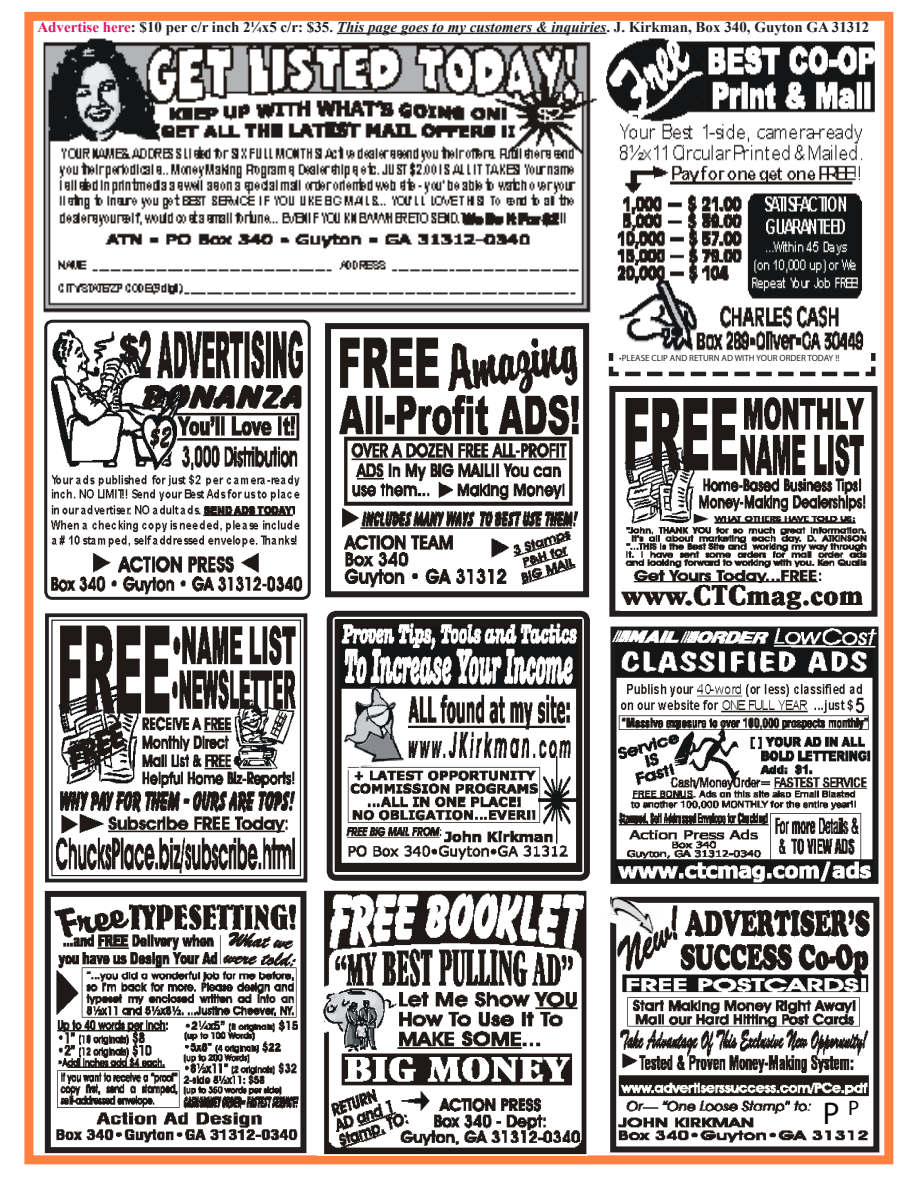
<style>
.page{position:relative;width:918px;height:1188px;background:#fff}
.page>*{position:absolute;margin:0;border:0;box-sizing:border-box;transform-origin:0 0}
.t1{font:31.5px "Myriad Pro";color:#000}
.t2{font:700 15px "Times New Roman";color:#231f20}
.t3{font:9px "Myriad Pro";color:#231f20}
.s1{color:#db1765}
.s2{font-style:italic}
</style>
<div class="page">
<div style="left:24px;top:12px;width:869px;height:1152px;border:9px solid #ff8041"></div>
<hr style="left:337px;top:33px;width:269px;height:1px;background:#231f20">
<img style="left:43px;top:38px;width:554px;height:275px">
<img style="left:610px;top:626px;width:269px;height:258px">
<img style="left:317px;top:890px;width:270px;height:266px">
<div style="left:327px;top:611px;width:263px;height:270px;border:6px solid #231f20;border-radius:7px"></div>
<img style="left:54px;top:904px;width:245px;height:239px">
<div style="left:45px;top:891px;width:261px;height:262px;border:6px solid #231f20"></div>
<svg style="left:45px;top:613px;width:263px;height:270px"></svg>
<div style="left:51px;top:620px;width:250px;height:256px;border:1px solid #231f20"></div>
<img style="left:54px;top:624px;width:242px;height:250px">
<img style="left:51px;top:329px;width:252px;height:266px">
<div style="left:44px;top:320px;width:267px;height:280px;border:3px solid #231f20;border-radius:7px"></div>
<img style="left:617px;top:905px;width:253px;height:238px">
<div style="left:610px;top:897px;width:269px;height:255px;border:6px solid #231f20"></div>
<img style="left:610px;top:896px;width:48px;height:29px">
<img style="left:610px;top:913px;width:44px;height:21px">
<div style="left:325px;top:323px;width:264px;height:274px;border:6px solid #231f20"></div>
<img style="left:337px;top:336px;width:242px;height:252px">
<svg style="left:608px;top:353px;width:268px;height:24px"></svg>
<img style="left:606px;top:38px;width:269px;height:314px">
<div style="left:609px;top:386px;width:269px;height:231px;border:6px solid #231f20"></div>
<img style="left:620px;top:397px;width:247px;height:214px">
<img style="left:334px;top:619px;width:249px;height:253px">
<p class="t2" style="left:37px;top:16px;width:834px"><span class="s1">Advertise here</span>: $10 per c/r inch 2¼x5 c/r: $35. <span class="s2">This page goes to my customers &amp; inquiries</span>. J. Kirkman, Box 340, Guyton GA 31312</p>
<p class="t3" style="left:619px;top:353px;width:222px">•PLEASE CLIP AND RETURN AD WITH YOUR ORDER TODAY !!</p>
<h1 class="t1" style="left:823px;top:1094px;width:38px">P <sup>P</sup></h1>
</div>
